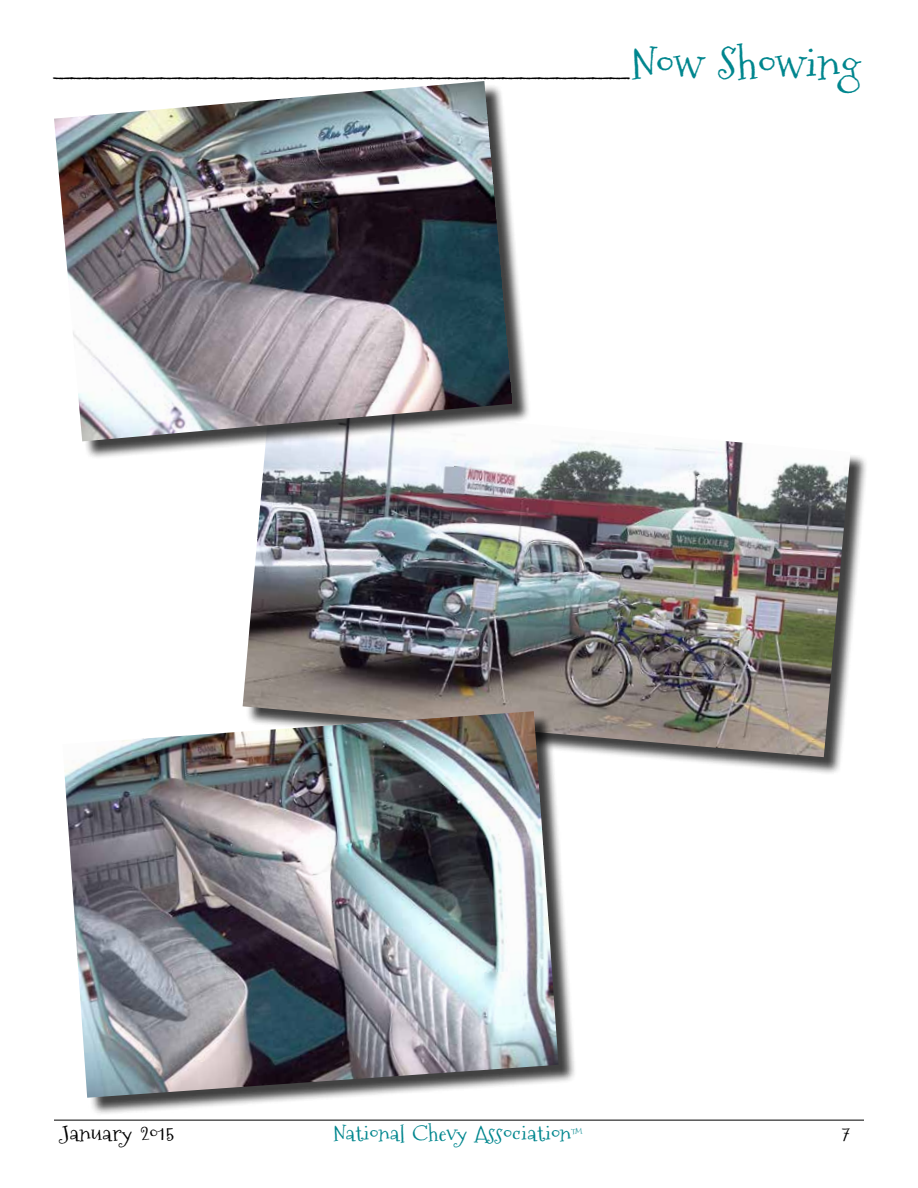
<style>
.page{position:relative;width:918px;height:1188px;background:#fff}
.page>*{position:absolute;margin:0;border:0;box-sizing:border-box;transform-origin:0 0}
.t1{font:42px "Mountainsof Christmas";color:#000;scale:1.16 1}
.t2{font:21px "Mountainsof Christmas";color:#00868e;scale:1.15 1}
.t3{font:21px "Mountainsof Christmas";color:#000;scale:1.15 1}
.t4{font:21px "Mountainsof Christmas";color:#000}
.t5{font:7.2px "Mountainsof Christmas";color:#00868e;scale:1.15 1}
.s1{color:#00868e}
</style>
<div class="page">
<hr style="left:54px;top:1120px;width:810px;height:1px;background:#000">
<div style="left:245px;top:404px;width:624px;height:372px;background:#000;opacity:.75"></div>
<img style="left:243px;top:404px;width:607px;height:353px">
<div style="left:57px;top:84px;width:474px;height:376px;background:#000;opacity:.75"></div>
<img style="left:54px;top:81px;width:459px;height:360px">
<div style="left:65px;top:714px;width:512px;height:402px;background:#000;opacity:.75"></div>
<img style="left:64px;top:711px;width:495px;height:387px">
<p class="t1" style="left:54px;top:35px;width:698px">________________________________<span class="s1">Now Showing</span></p>
<p class="t3" style="left:62px;top:1119px;width:99px">January 2015</p>
<p class="t2" style="left:334px;top:1119px;width:209px">National Chevy Association</p>
<p class="t5" style="left:572px;top:1126px;width:11px">TM</p>
<p class="t4" style="left:842px;top:1119px;width:10px">7</p>
</div>
